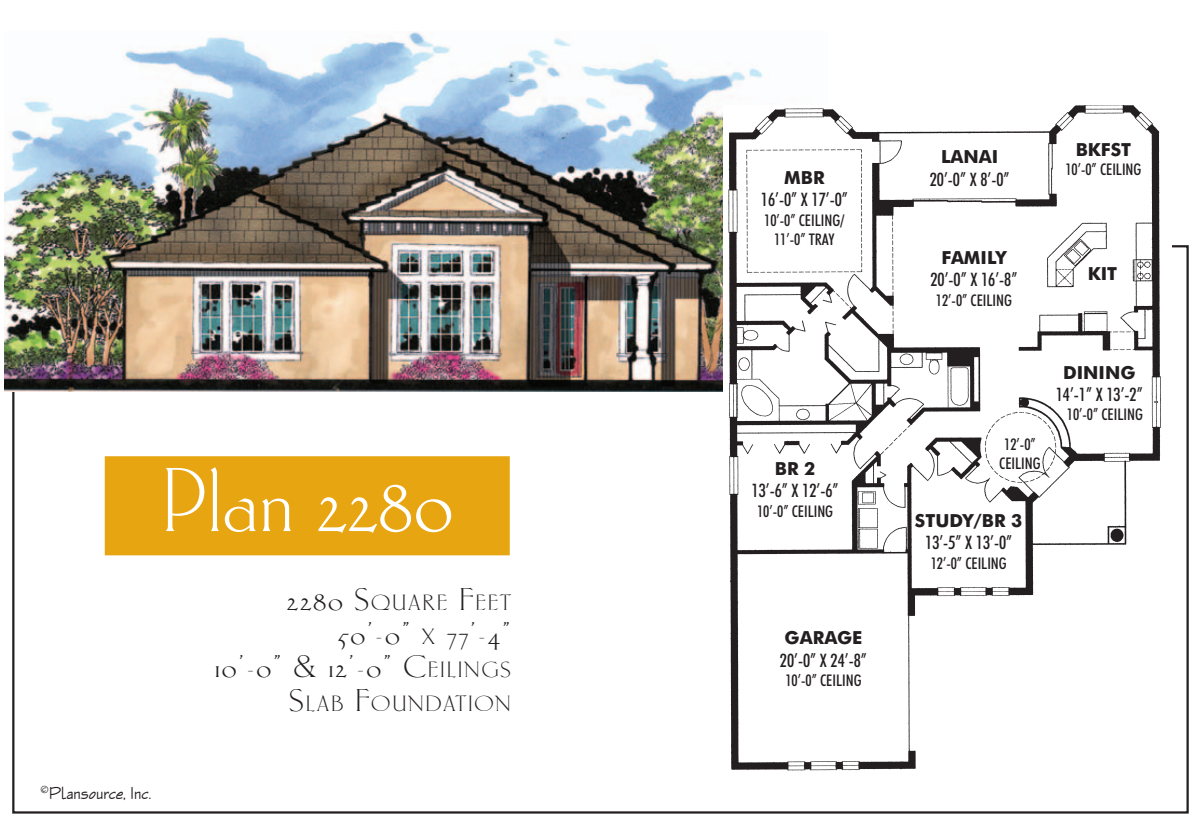
<style>
.page{position:relative;width:1200px;height:829px;background:#fff}
.page>*{position:absolute;margin:0;border:0;box-sizing:border-box;transform-origin:0 0}
.t1{font:94.5px "Carlton Let Plain";letter-spacing:.01em;color:#fff}
.t2{font:32.62px/33.8px "Carlton Let Plain";letter-spacing:.05em;color:#231f20;text-align:right;scale:1.1 1}
.t3{font:22.72px "Carlton Let Plain";letter-spacing:.07em;color:#231f20;scale:1.1 1}
.t4{font:500 condensed 18.45px "Futura BT";color:#231f20}
.t5{font:700 18px "Futura BT";color:#231f20}
.t6{font:18px "Enviro D";color:#231f20}
.t7{font:500 condensed 15.97px/19.3px "Futura BT";color:#231f20;text-align:center}
.s1{font-size:32.62px}
.s2{font-size:22.72px}
</style>
<div class="page">
<img style="left:4px;top:31px;width:759px;height:360px">
<div style="left:105px;top:456px;width:405px;height:99px;background:#e7a512"></div>
<img style="left:723px;top:105px;width:438px;height:666px">
<div style="left:1003px;top:441px;width:36px;height:12px;background:#fff"></div>
<div style="left:950px;top:655px;width:157px;height:37px;background:#fff"></div>
<div style="left:755px;top:169px;width:99px;height:81px;background:#fff"></div>
<div style="left:914px;top:512px;width:109px;height:66px;background:#fff"></div>
<div style="left:745px;top:460px;width:100px;height:69px;background:#fff"></div>
<div style="left:1079px;top:266px;width:47px;height:33px;background:#fff"></div>
<div style="left:913px;top:249px;width:122px;height:64px;background:#fff"></div>
<svg style="left:1052px;top:364px;width:94px;height:63px"></svg>
<div style="left:909px;top:149px;width:122px;height:44px;background:#fff"></div>
<div style="left:755px;top:629px;width:137px;height:64px;background:#fff"></div>
<div style="left:1064px;top:142px;width:79px;height:51px;background:#fff"></div>
<h1 class="t1" style="left:161px;top:453px;width:294px">Plan 2280</h1>
<h3 class="t3" style="left:287px;top:591px;width:205px"><span class="s1">2280 S</span>QUARE <span class="s1">F</span>EET</h3>
<h2 class="t2" style="left:215px;top:616px;width:271px">50’-0” <span class="s2">X</span> 77’-4”<br>10’-0” &amp; 12’-0” C<span class="s2">EILINGS</span></h2>
<h3 class="t3" style="left:289px;top:692px;width:203px"><span class="s1">S</span>LAB <span class="s1">F</span>OUNDATION</h3>
<p class="t6" style="left:40px;top:782px;width:112px"><sup>©</sup>Plansource, Inc.</p>
<p class="t5" style="left:784px;top:167px;width:42px">MBR</p>
<p class="t4" style="left:761px;top:188px;width:89px">16’-0” X 17’-0”</p>
<p class="t7" style="left:764px;top:210px;width:82px">10’-0” CEILING/<br>11’-0” TRAY</p>
<p class="t5" style="left:775px;top:457px;width:42px">BR 2</p>
<p class="t4" style="left:752px;top:479px;width:89px">13’-6” X 12’-6”</p>
<p class="t7" style="left:757px;top:500px;width:78px">10’-0” CEILING</p>
<p class="t5" style="left:785px;top:626px;width:79px">GARAGE</p>
<p class="t4" style="left:780px;top:648px;width:89px">20’-0” X 24’-8”</p>
<p class="t7" style="left:785px;top:670px;width:78px">10’-0” CEILING</p>
<p class="t5" style="left:941px;top:146px;width:59px">LANAI</p>
<p class="t4" style="left:930px;top:168px;width:81px">20’-0” X 8’-0”</p>
<p class="t5" style="left:1076px;top:139px;width:57px">BKFST</p>
<p class="t7" style="left:1065px;top:160px;width:78px">10’-0” CEILING</p>
<p class="t5" style="left:942px;top:246px;width:66px">FAMILY</p>
<p class="t4" style="left:930px;top:268px;width:89px">20’-0” X 16’-8”</p>
<p class="t7" style="left:936px;top:290px;width:78px">12’-0” CEILING</p>
<p class="t5" style="left:1088px;top:263px;width:31px">KIT</p>
<p class="t7" style="left:999px;top:434px;width:43px">12’-0”<br>CEILING</p>
<p class="t5" style="left:1063px;top:361px;width:74px">DINING</p>
<p class="t4" style="left:1056px;top:383px;width:89px">14’-1” X 13’-2”</p>
<p class="t7" style="left:1067px;top:404px;width:78px">10’-0” CEILING</p>
<p class="t5" style="left:915px;top:509px;width:109px">STUDY/BR 3</p>
<p class="t4" style="left:925px;top:531px;width:89px">13’-5” X 13’-0”</p>
<p class="t7" style="left:931px;top:552px;width:78px">12’-0” CEILING</p>
</div>
